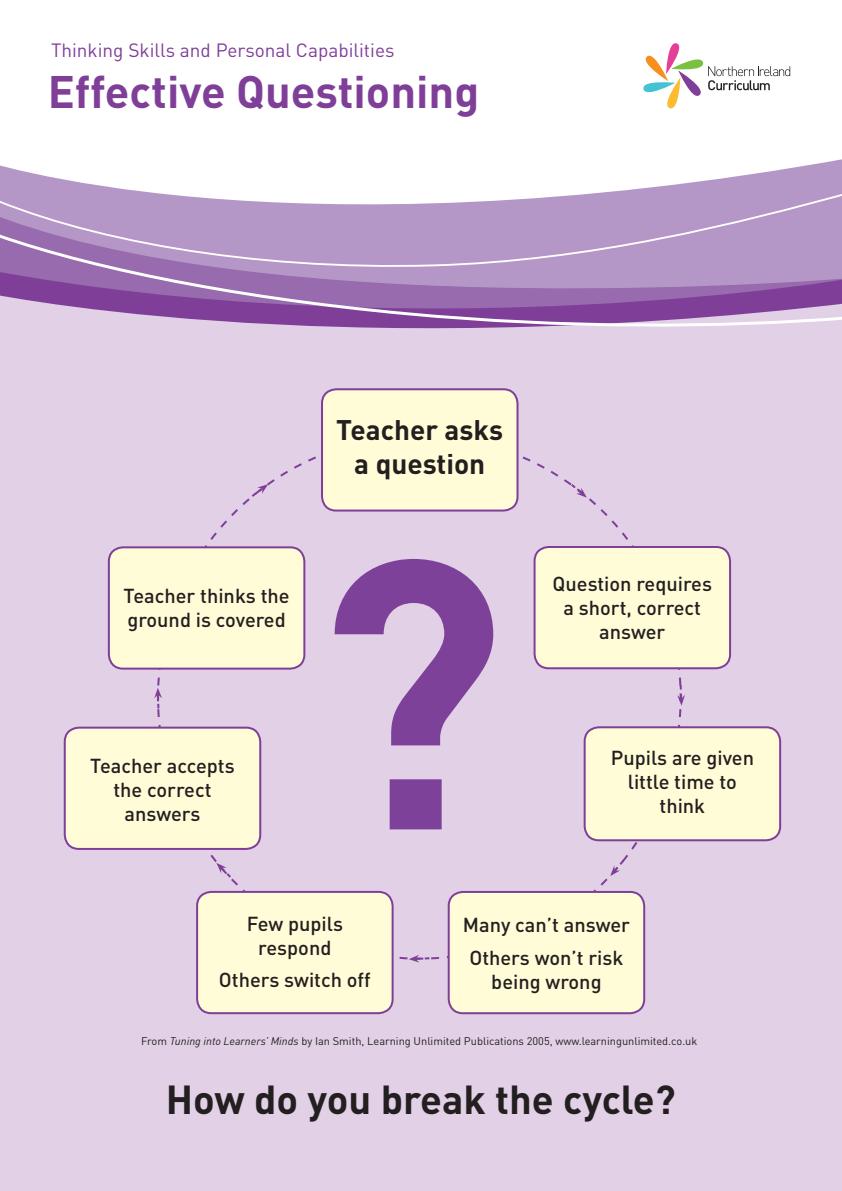
<style>
.page{position:relative;width:842px;height:1191px;background:#fff}
.page>*{position:absolute;margin:0;border:0;box-sizing:border-box;transform-origin:0 0}
.t1{font:700 45px "DIN Pro";color:#7f3f98}
.t2{font:700 40px "DIN Pro";color:#231f20}
.t3{font:700 28px/33.6px "DIN Pro";color:#231f20;text-align:center}
.t4{font:500 20px/24px "DIN Pro";color:#231f20;text-align:center}
.t5{font:19px "DIN Pro";color:#7f3f98}
.t6{font:11px "DIN Pro";color:#231f20}
.s1{font-style:italic}
</style>
<div class="page">
<div style="left:0;top:366px;width:842px;height:825px;background:#e1d0e6"></div>
<div style="left:0;top:353px;width:842px;height:13px;background:#e1d0e6"></div>
<div style="left:0;top:328px;width:842px;height:25px;background:#e1d0e6"></div>
<svg style="left:0;top:159px;width:842px;height:30px"></svg>
<svg style="left:0;top:189px;width:842px;height:36px"></svg>
<svg style="left:0;top:225px;width:842px;height:103px;background:#aa85bd"></svg>
<svg style="left:643px;top:43px;width:147px;height:65px"></svg>
<div style="left:156px;top:434px;width:527px;height:527px;background:#e1d0e6"></div>
<div style="left:585px;top:727px;width:195px;height:113px;background:#fffcd7;border-radius:14px"></div>
<div style="left:584px;top:726px;width:197px;height:115px;border:2px solid #7f3f98;border-radius:14px"></div>
<div style="left:65px;top:728px;width:195px;height:121px;background:#fffcd7;border-radius:14px"></div>
<div style="left:64px;top:727px;width:197px;height:123px;border:2px solid #7f3f98;border-radius:14px"></div>
<div style="left:449px;top:892px;width:195px;height:121px;background:#fffcd7;border-radius:14px"></div>
<div style="left:448px;top:891px;width:197px;height:123px;border:2px solid #7f3f98;border-radius:14px"></div>
<div style="left:197px;top:892px;width:196px;height:121px;background:#fffcd7;border-radius:14px"></div>
<div style="left:196px;top:891px;width:198px;height:123px;border:2px solid #7f3f98;border-radius:14px"></div>
<div style="left:322px;top:389px;width:196px;height:122px;background:#fffcd7;border-radius:14px"></div>
<div style="left:321px;top:388px;width:198px;height:124px;border:2px solid #7f3f98;border-radius:14px"></div>
<div style="left:535px;top:547px;width:195px;height:121px;background:#fffcd7;border-radius:14px"></div>
<div style="left:534px;top:546px;width:197px;height:123px;border:2px solid #7f3f98;border-radius:14px"></div>
<div style="left:109px;top:547px;width:195px;height:122px;background:#fffcd7;border-radius:14px"></div>
<div style="left:108px;top:546px;width:197px;height:124px;border:2px solid #7f3f98;border-radius:14px"></div>
<svg style="left:249px;top:484px;width:19px;height:15px"></svg>
<svg style="left:569px;top:482px;width:18px;height:16px"></svg>
<svg style="left:677px;top:683px;width:8px;height:23px"></svg>
<svg style="left:154px;top:688px;width:8px;height:22px"></svg>
<svg style="left:216px;top:863px;width:17px;height:17px"></svg>
<svg style="left:610px;top:858px;width:16px;height:18px"></svg>
<svg style="left:409px;top:955px;width:22px;height:8px"></svg>
<svg style="left:335px;top:559px;width:158px;height:270px;background:#ba98c7"></svg>
<p class="t5" style="left:51px;top:44px;width:345px">Thinking Skills and Personal Capabilities</p>
<h1 class="t1" style="left:48px;top:76px;width:433px">Effective Questioning</h1>
<p class="t4" style="left:124px;top:586px;width:168px;text-align:left">Teacher thinks the ground is covered</p>
<h3 class="t3" style="left:336px;top:416px;width:169px">Teacher asks a question</h3>
<p class="t4" style="left:90px;top:756px;width:146px">Teacher accepts the correct answers</p>
<p class="t4" style="left:553px;top:574px;width:161px">Question requires a short, correct answer</p>
<p class="t4" style="left:611px;top:749px;width:145px">Pupils are given little time to think</p>
<p class="t4" style="left:247px;top:914px;width:98px">Few pupils respond</p>
<p class="t4" style="left:219px;top:971px;width:153px">Others switch off</p>
<p class="t4" style="left:463px;top:912px;width:169px;line-height:32.5px">Many can’t answer<br>Others won’t risk</p>
<p class="t4" style="left:491px;top:972px;width:112px">being wrong</p>
<p class="t6" style="left:141px;top:1038px;width:558px">From <span class="s1">Tuning into Learners’ Minds</span> by Ian Smith, Learning Unlimited Publications 2005, www.learningunlimited.co.uk</p>
<h2 class="t2" style="left:166px;top:1086px;width:512px">How do you break the cycle?</h2>
</div>
